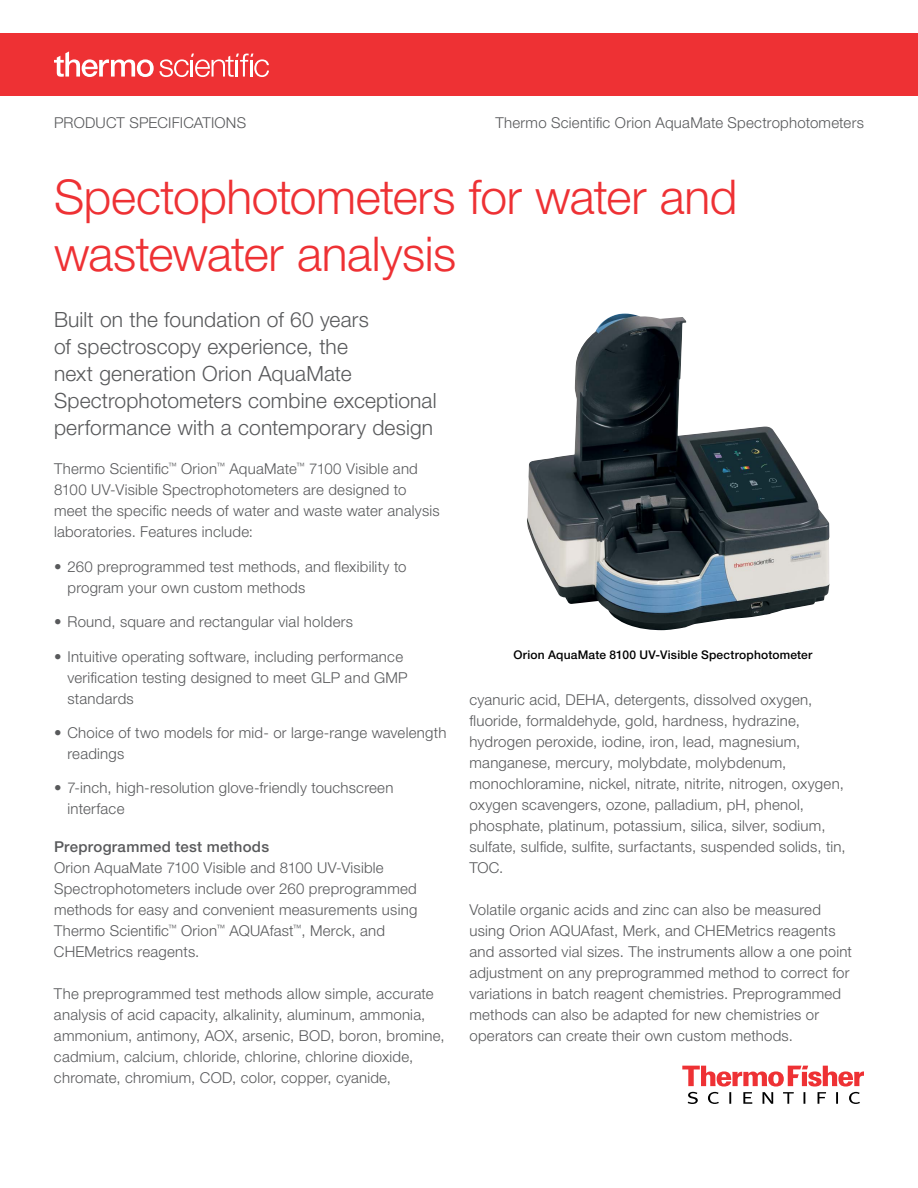
<style>
.page{position:relative;width:918px;height:1188px;background:#fff}
.page>*{position:absolute;margin:0;border:0;box-sizing:border-box;transform-origin:0 0}
.t1{font:300 48px/57px "Helvetica Neue LTW1 G";letter-spacing:-.01em;color:#ee3134}
.t2{font:300 21px/27px "Helvetica Neue LTW1 G";letter-spacing:.01em;color:#58595b}
.t3{font:300 15px/21px "Helvetica Neue LTW1 G";letter-spacing:.015em;color:#58595b}
.t4{font:500 15px "Helvetica Neue LTW1 G";letter-spacing:.02em;color:#58595b}
.t5{font:500 12px "Helvetica Neue LTW1 G";letter-spacing:.02em;color:#000}
</style>
<div class="page">
<svg style="left:682px;top:1066px;width:182px;height:38px"></svg>
<img style="left:527px;top:314px;width:303px;height:316px">
<div style="left:0;top:33px;width:918px;height:63px;background:#ee3134"></div>
<svg style="left:54px;top:51px;width:215px;height:26px"></svg>
<p class="t3" style="left:54px;top:112px;width:194px">PRODUCT SPECIFICATIONS</p>
<p class="t3" style="left:495px;top:112px;width:370px">Thermo Scientific Orion AquaMate Spectrophotometers</p>
<h1 class="t1" style="left:54px;top:169px;width:685px">Spectophotometers for water and wastewater analysis</h1>
<h2 class="t2" style="left:54px;top:306px;width:384px">Built on the foundation of 60 years<br>of spectroscopy experience, the<br>next generation Orion AquaMate Spectrophotometers combine exceptional performance with a contemporary design</h2>
<p class="t3" style="left:54px;top:458px;width:387px">Thermo Scientific<sup>™</sup> Orion<sup>™</sup> AquaMate<sup>™</sup> 7100 Visible and 8100 UV-Visible Spectrophotometers are designed to meet the specific needs of water and waste water analysis laboratories. Features include:</p>
<p class="t3" style="left:68px;top:556px;width:341px;text-indent:-13px">• 260 preprogrammed test methods, and flexibility to program your own custom methods</p>
<p class="t3" style="left:54px;top:611px;width:301px">• Round, square and rectangular vial holders</p>
<p class="t3" style="left:68px;top:646px;width:342px;text-indent:-13px">• Intuitive operating software, including performance verification testing designed to meet GLP and GMP standards</p>
<p class="t3" style="left:68px;top:722px;width:380px;text-indent:-13px">• Choice of two models for mid- or large-range wavelength readings</p>
<p class="t3" style="left:68px;top:778px;width:328px;text-indent:-13px">• 7-inch, high-resolution glove-friendly touchscreen interface</p>
<p class="t4" style="left:54px;top:838px;width:217px">Preprogrammed test methods</p>
<p class="t3" style="left:54px;top:857px;width:365px">Orion AquaMate 7100 Visible and 8100 UV-Visible Spectrophotometers include over 260 preprogrammed methods for easy and convenient measurements using Thermo Scientific<sup>™</sup> Orion<sup>™</sup> AQUAfast<sup>™</sup>, Merck, and CHEMetrics reagents.</p>
<p class="t3" style="left:54px;top:983px;width:392px">The preprogrammed test methods allow simple, accurate analysis of acid capacity, alkalinity, aluminum, ammonia, ammonium, antimony, AOX, arsenic, BOD, boron, bromine, cadmium, calcium, chloride, chlorine, chlorine dioxide, chromate, chromium, COD, color, copper, cyanide,</p>
<p class="t5" style="left:513px;top:647px;width:300px">Orion AquaMate 8100 UV-Visible Spectrophotometer</p>
<p class="t3" style="left:470px;top:689px;width:378px">cyanuric acid, DEHA, detergents, dissolved oxygen, fluoride, formaldehyde, gold, hardness, hydrazine, hydrogen peroxide, iodine, iron, lead, magnesium, manganese, mercury, molybdate, molybdenum, monochloramine, nickel, nitrate, nitrite, nitrogen, oxygen, oxygen scavengers, ozone, palladium, pH, phenol, phosphate, platinum, potassium, silica, silver, sodium, sulfate, sulfide, sulfite, surfactants, suspended solids, tin, TOC.</p>
<p class="t3" style="left:470px;top:899px;width:384px">Volatile organic acids and zinc can also be measured using Orion AQUAfast, Merk, and CHEMetrics reagents and assorted vial sizes. The instruments allow a one point adjustment on any preprogrammed method to correct for variations in batch reagent chemistries. Preprogrammed methods can also be adapted for new chemistries or operators can create their own custom methods.</p>
</div>
